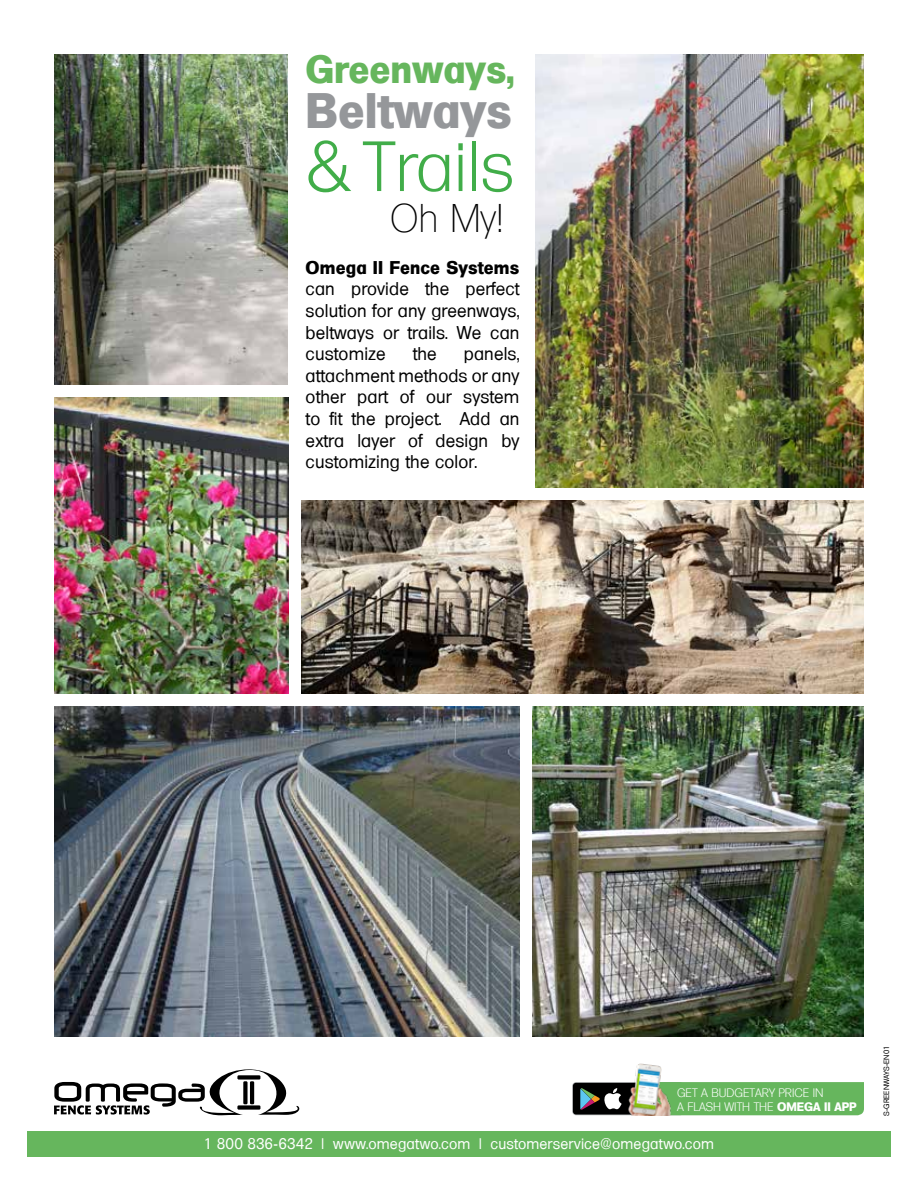
<style>
.page{position:relative;width:918px;height:1188px;background:#fff}
.page>*{position:absolute;margin:0;border:0;box-sizing:border-box;transform-origin:0 0}
.t1{font:300 68.85px "Formula";color:#41ad49}
.t2{font:700 48.6px "Formula";color:#95979a}
.t3{font:200 39px "Formula";color:#000}
.t4{font:700 38.4px "Formula";color:#66b65d}
.t5{font:18px/21.6px "Formula";letter-spacing:.01em;color:#000;text-align:justify}
.t6{font:700 18px "Formula";letter-spacing:.01em;color:#000}
.t7{font:15px "Formula";letter-spacing:.01em;color:#fff}
.t8{font:300 12px/13.5px "Formula";color:#fff}
.t9{font:7.5px "Formula";color:#000}
.s1{font-weight:700}
</style>
<div class="page">
<div style="left:573px;top:1083px;width:110px;height:32px;background:#000;border-radius:3px"></div>
<svg style="left:580px;top:1088px;width:35px;height:22px"></svg>
<div style="left:687px;top:1082px;width:177px;height:33px;background:#66b65d"></div>
<img style="left:615px;top:1063px;width:72px;height:52px">
<svg style="left:54px;top:1069px;width:245px;height:46px"></svg>
<div style="left:27px;top:1131px;width:864px;height:25px;background:#66b65d"></div>
<img style="left:532px;top:706px;width:331px;height:331px">
<img style="left:54px;top:54px;width:233px;height:330px">
<img style="left:535px;top:54px;width:329px;height:433px">
<img style="left:54px;top:706px;width:465px;height:331px">
<img style="left:54px;top:398px;width:235px;height:295px">
<img style="left:302px;top:500px;width:562px;height:193px">
<h3 class="t4" style="left:306px;top:47px;width:210px">Greenways,</h3>
<h2 class="t2" style="left:306px;top:82px;width:208px">Beltways</h2>
<h1 class="t1" style="left:306px;top:126px;width:210px">&amp;Trails</h1>
<h3 class="t3" style="left:390px;top:196px;width:115px">Oh My!</h3>
<p class="t6" style="left:306px;top:257px;width:215px">Omega II Fence Systems</p>
<p class="t5" style="left:306px;top:278px;width:215px">can provide the perfect solution for any greenways, beltways or trails. We can customize</p>
<p class="t5" style="left:306px;top:343px;width:215px;text-indent:158px">panels, attachment methods or any other part of our system to fit the project. Add an extra layer of design by customizing the color.</p>
<p class="t5" style="left:413px;top:343px;width:26px">the</p>
<p class="t8" style="left:677px;top:1086px;width:181px">GET A BUDGETARY PRICE IN<br>A FLASH WITH THE <span class="s1">OMEGA II APP</span></p>
<p class="t7" style="left:204px;top:1134px;width:512px">1 800 836-6342 | www.omegatwo.com | customerservice@omegatwo.com</p>
<p class="t9" style="left:882px;top:1116px;width:71px;rotate:-90deg">S-GREENWAYS-EN01</p>
</div>
